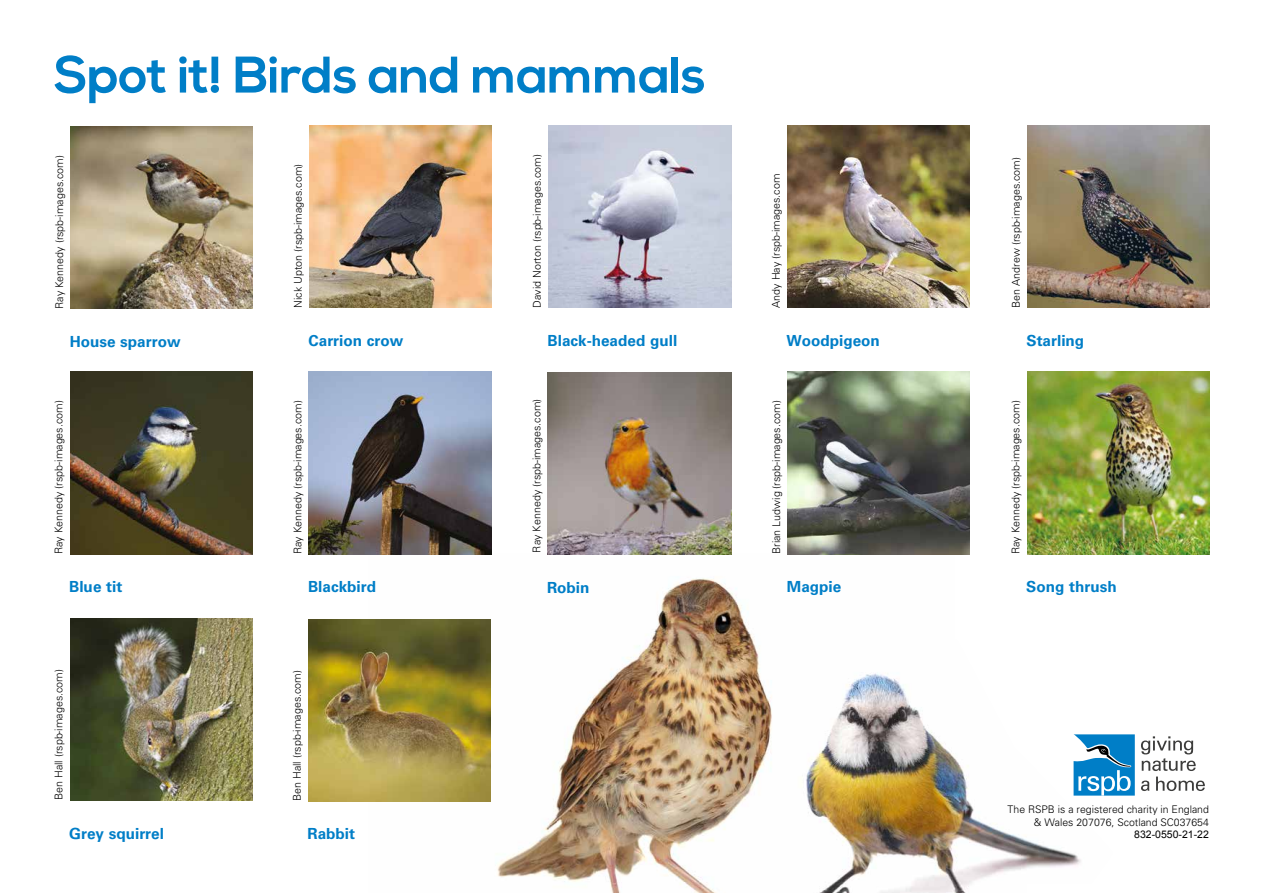
<style>
.page{position:relative;width:1263px;height:893px;background:#fff}
.page>*{position:absolute;margin:0;border:0;box-sizing:border-box;transform-origin:0 0}
.t1{font:700 51.45px "Nexa";letter-spacing:-.01em;color:#007ec7}
.t2{font:700 15.3px "Univers";color:#007ec7}
.t3{font:300 10.65px "Univers";color:#000}
.t4{font:300 10.5px/12.6px "Univers";color:#000;text-align:right}
.t5{font:10.5px "Arial";color:#000}
</style>
<div class="page">
<img style="left:368px;top:553px;width:586px;height:340px">
<img style="left:776px;top:633px;width:305px;height:260px">
<svg style="left:1141px;top:736px;width:64px;height:55px"></svg>
<svg style="left:1073px;top:734px;width:62px;height:62px"></svg>
<img style="left:71px;top:127px;width:182px;height:182px">
<img style="left:309px;top:126px;width:183px;height:182px">
<img style="left:548px;top:126px;width:183px;height:182px">
<img style="left:1027px;top:126px;width:182px;height:182px">
<img style="left:548px;top:373px;width:183px;height:182px">
<img style="left:788px;top:372px;width:182px;height:182px">
<img style="left:787px;top:126px;width:182px;height:182px">
<img style="left:70px;top:372px;width:182px;height:182px">
<img style="left:1027px;top:372px;width:182px;height:182px">
<img style="left:308px;top:619px;width:182px;height:182px">
<img style="left:309px;top:372px;width:182px;height:182px">
<img style="left:70px;top:618px;width:182px;height:182px">
<h1 class="t1" style="left:54px;top:45px;width:653px">Spot it! Birds and mammals</h1>
<p class="t3" style="left:53px;top:309px;width:155px;rotate:-90deg">Ray Kennedy (rspb-images.com)</p>
<p class="t3" style="left:292px;top:308px;width:146px;rotate:-90deg">Nick Upton (rspb-images.com)</p>
<p class="t3" style="left:531px;top:308px;width:155px;rotate:-90deg">David Norton (rspb-images.com)</p>
<p class="t3" style="left:769px;top:308px;width:135px;rotate:-90deg">Andy Hay (rspb-images.com</p>
<p class="t3" style="left:1009px;top:308px;width:152px;rotate:-90deg">Ben Andrew (rspb-images.com)</p>
<h2 class="t2" style="left:70px;top:333px;width:112px">House sparrow</h2>
<h2 class="t2" style="left:309px;top:332px;width:96px">Carrion crow</h2>
<h2 class="t2" style="left:547px;top:332px;width:131px">Black-headed gull</h2>
<h2 class="t2" style="left:1026px;top:332px;width:59px">Starling</h2>
<h2 class="t2" style="left:786px;top:332px;width:95px">Woodpigeon</h2>
<p class="t3" style="left:52px;top:554px;width:155px;rotate:-90deg">Ray Kennedy (rspb-images.com)</p>
<h2 class="t2" style="left:69px;top:578px;width:55px">Blue tit</h2>
<p class="t3" style="left:52px;top:800px;width:132px;rotate:-90deg">Ben Hall (rspb-images.com)</p>
<h2 class="t2" style="left:69px;top:824px;width:96px">Grey squirrel</h2>
<p class="t3" style="left:291px;top:554px;width:155px;rotate:-90deg">Ray Kennedy (rspb-images.com)</p>
<h2 class="t2" style="left:308px;top:578px;width:70px">Blackbird</h2>
<p class="t3" style="left:291px;top:801px;width:132px;rotate:-90deg">Ben Hall (rspb-images.com)</p>
<h2 class="t2" style="left:308px;top:825px;width:49px">Rabbit</h2>
<p class="t3" style="left:530px;top:552px;width:155px;rotate:-90deg">Ray Kennedy (rspb-images.com)</p>
<h2 class="t2" style="left:547px;top:579px;width:44px">Robin</h2>
<p class="t3" style="left:770px;top:554px;width:155px;rotate:-90deg">Brian Ludwig (rspb-images.com)</p>
<h2 class="t2" style="left:787px;top:578px;width:56px">Magpie</h2>
<p class="t3" style="left:1009px;top:554px;width:155px;rotate:-90deg">Ray Kennedy (rspb-images.com)</p>
<h2 class="t2" style="left:1026px;top:578px;width:92px">Song thrush</h2>
<p class="t4" style="left:1008px;top:803px;width:203px">The RSPB is a registered charity in England &amp; Wales 207076, Scotland SC037654</p>
<p class="t5" style="left:1134px;top:828px;width:76px">832-0550-21-22</p>
</div>
